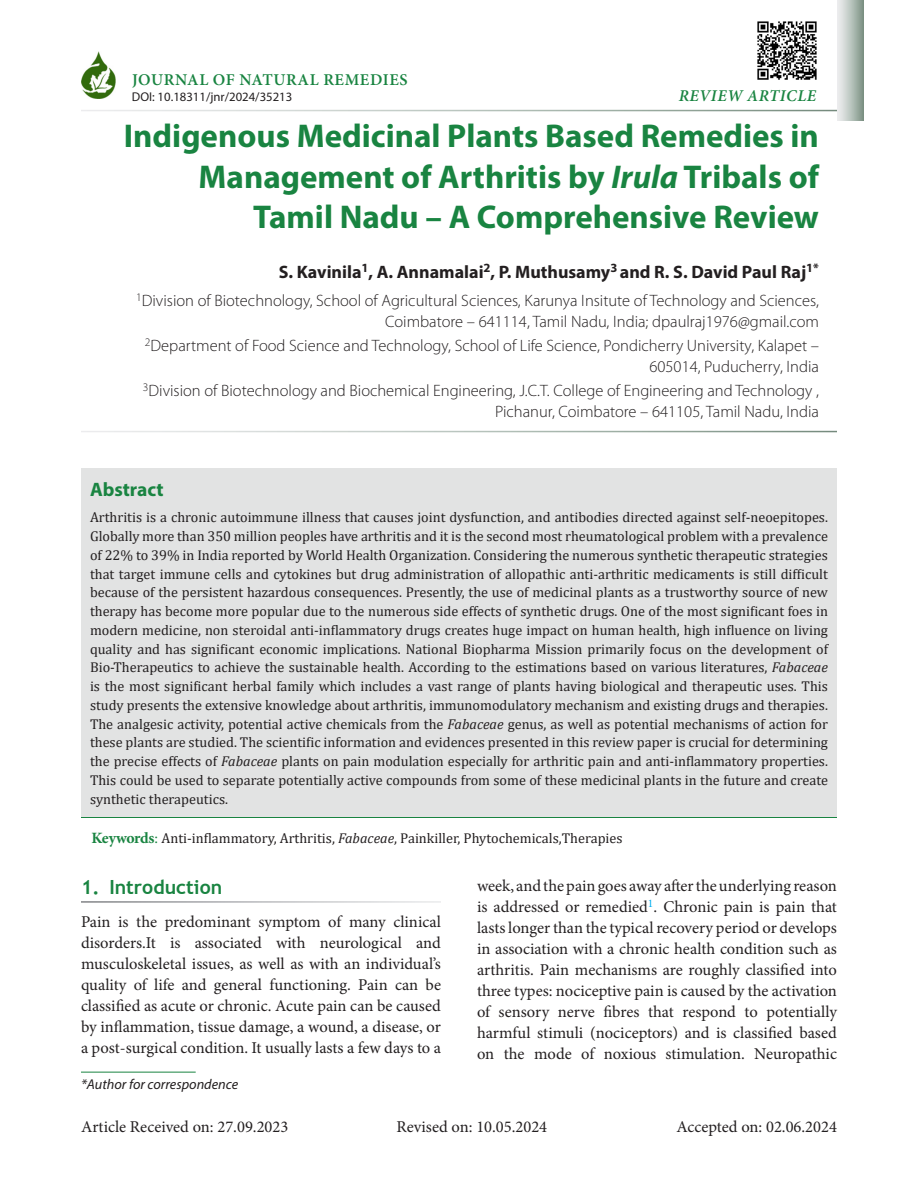
<style>
.page{position:relative;width:918px;height:1188px;background:#fff}
.page>*{position:absolute;margin:0;border:0;box-sizing:border-box;transform-origin:0 0}
.Article_title{font:700 33px/40.5px "Myriad Pro";color:#198441;text-align:right}
.A_level{font:700 19.5px "Trebuchet MS";color:#198441}
.Abstarct_head{font:700 19.5px "Myriad Pro";color:#198441}
.Author_group{font:700 18px "Myriad Pro";color:#231f20}
.Para_flush{font:16.5px/21px "Minion Pro";color:#231f20;text-align:justify}
.Author_affiliation{font:300 16.5px/21px "Myriad Pro";color:#231f20;text-align:right}
.Article_history{font:16.5px "Minion Pro";color:#231f20}
.Journal_title{font:600 16.5px "Minion Pro";letter-spacing:.035em;color:#198441}
.Article_type{font:italic 600 16.5px "Minion Pro";letter-spacing:.035em;color:#198441}
.Abstract_text{font:14.25px/18.8px "Cambria";color:#231f20;text-align:justify}
.Keywords{font:14.25px "Cambria";color:#231f20}
.Footnote1{font:italic 14.25px "Myriad Pro";color:#231f20}
.DOI{font:12.75px "Myriad Pro";color:#231f20}
.s1{font-style:italic}
.s2{font-family:"Minion Pro";font-weight:700;font-size:15.75px;color:#198441}
.s3{font-family:"Minion Pro";font-size:15.75px;color:#198441}
</style>
<div class="page">
<svg style="left:837px;top:0;width:27px;height:121px;background:#b8c3bd"></svg>
<img style="left:81px;top:52px;width:35px;height:46px">
<div style="left:81px;top:468px;width:756px;height:349px;background:#e2e3e3"></div>
<hr style="left:81px;top:817px;width:756px;height:1px;background:#198441">
<img style="left:758px;top:21px;width:58px;height:59px">
<hr style="left:81px;top:1072px;width:115px;height:1px;background:#198441">
<p class="Journal_title" style="left:132px;top:68px;width:277px">JOURNAL OF NATURAL REMEDIES</p>
<p class="DOI" style="left:132px;top:89px;width:162px">DOI: 10.18311/jnr/2024/35213</p>
<p class="Article_type" style="left:679px;top:84px;width:139px">REVIEW ARTICLE</p>
<p class="Article_title" style="left:124px;top:115px;width:697px">Indigenous Medicinal Plants Based Remedies in<br>Management of Arthritis by <span class="s1">Irula</span> Tribals of<br>Tamil Nadu – A Comprehensive Review</p>
<p class="Author_group" style="left:279px;top:260px;width:542px">S. Kavinila<sup>1</sup>, A. Annamalai<sup>2</sup>, P. Muthusamy<sup>3</sup> and R. S. David Paul Raj<sup>1*</sup></p>
<p class="Author_affiliation" style="left:136px;top:291px;width:684px"><sup>1</sup>Division of Biotechnology, School of Agricultural Sciences, Karunya Insitute of Technology and Sciences,<br>Coimbatore – 641114, Tamil Nadu, India; dpaulraj1976@gmail.com</p>
<p class="Author_affiliation" style="left:145px;top:336px;width:676px"><sup>2</sup>Department of Food Science and Technology, School of Life Science, Pondicherry University, Kalapet –<br>605014, Puducherry, India</p>
<p class="Author_affiliation" style="left:143px;top:381px;width:678px"><sup>3</sup>Division of Biotechnology and Biochemical Engineering, J.C.T. College of Engineering and Technology ,<br>Pichanur, Coimbatore – 641105, Tamil Nadu, India</p>
<p class="Abstarct_head" style="left:90px;top:477px;width:75px">Abstract</p>
<p class="Abstract_text" style="left:90px;top:508px;width:740px">Arthritis is a chronic autoimmune illness that causes joint dysfunction, and antibodies directed against self-neoepitopes.<br>Globally more than 350 million peoples have arthritis and it is the second most rheumatological problem with a prevalence of 22% to 39% in India reported by World Health Organization. Considering the numerous synthetic therapeutic strategies that target immune cells and cytokines but drug administration of allopathic anti-arthritic medicaments is still difficult because of the persistent hazardous consequences. Presently, the use of medicinal plants as a trustworthy source of new therapy has become more popular due to the numerous side effects of synthetic drugs. One of the most significant foes in modern medicine, non steroidal anti-inflammatory drugs creates huge impact on human health, high influence on living quality and has significant economic implications. National Biopharma Mission primarily focus on the development of Bio-Therapeutics to achieve the sustainable health. According to the estimations based on various literatures, <span class="s1">Fabaceae </span>is the most significant herbal family which includes a vast range of plants having biological and therapeutic uses. This study presents the extensive knowledge about arthritis, immunomodulatory mechanism and existing drugs and therapies.<br>The analgesic activity, potential active chemicals from the <span class="s1">Fabaceae</span> genus, as well as potential mechanisms of action for these plants are studied. The scientific information and evidences presented in this review paper is crucial for determining the precise effects of <span class="s1">Fabaceae</span> plants on pain modulation especially for arthritic pain and anti-inflammatory properties.<br>This could be used to separate potentially active compounds from some of these medicinal plants in the future and create synthetic therapeutics.</p>
<p class="Keywords" style="left:92px;top:830px;width:533px"><span class="s2">Keywords</span><span class="s3">:</span> Anti-inflammatory, Arthritis, <span class="s1">Fabaceae</span>, Painkiller, Phytochemicals,Therapies</p>
<p class="A_level" style="left:81px;top:875px;width:143px">1. Introduction</p>
<p class="Para_flush" style="left:81px;top:911px;width:362px">Pain is the predominant symptom of many clinical disorders.It is associated with neurological and musculoskeletal issues, as well as with an individual’s quality of life and general functioning. Pain can be classified as acute or chronic. Acute pain can be caused by inflammation, tissue damage, a wound, a disease, or a post-surgical condition. It usually lasts a few days to a</p>
<p class="Footnote1" style="left:81px;top:1075px;width:159px">*Author for correspondence</p>
<p class="Para_flush" style="left:477px;top:876px;width:362px">week, and the pain goes away after the underlying reason is addressed or remedied<sup>1</sup>. Chronic pain is pain that lasts longer than the typical recovery period or develops in association with a chronic health condition such as arthritis. Pain mechanisms are roughly classified into three types: nociceptive pain is caused by the activation of sensory nerve fibres that respond to potentially harmful stimuli (nociceptors) and is classified based on the mode of noxious stimulation. Neuropathic</p>
<p class="Article_history" style="left:81px;top:1116px;width:209px">Article Received on: 27.09.2023</p>
<p class="Article_history" style="left:396px;top:1116px;width:152px">Revised on: 10.05.2024</p>
<p class="Article_history" style="left:676px;top:1116px;width:162px">Accepted on: 02.06.2024</p>
</div>
